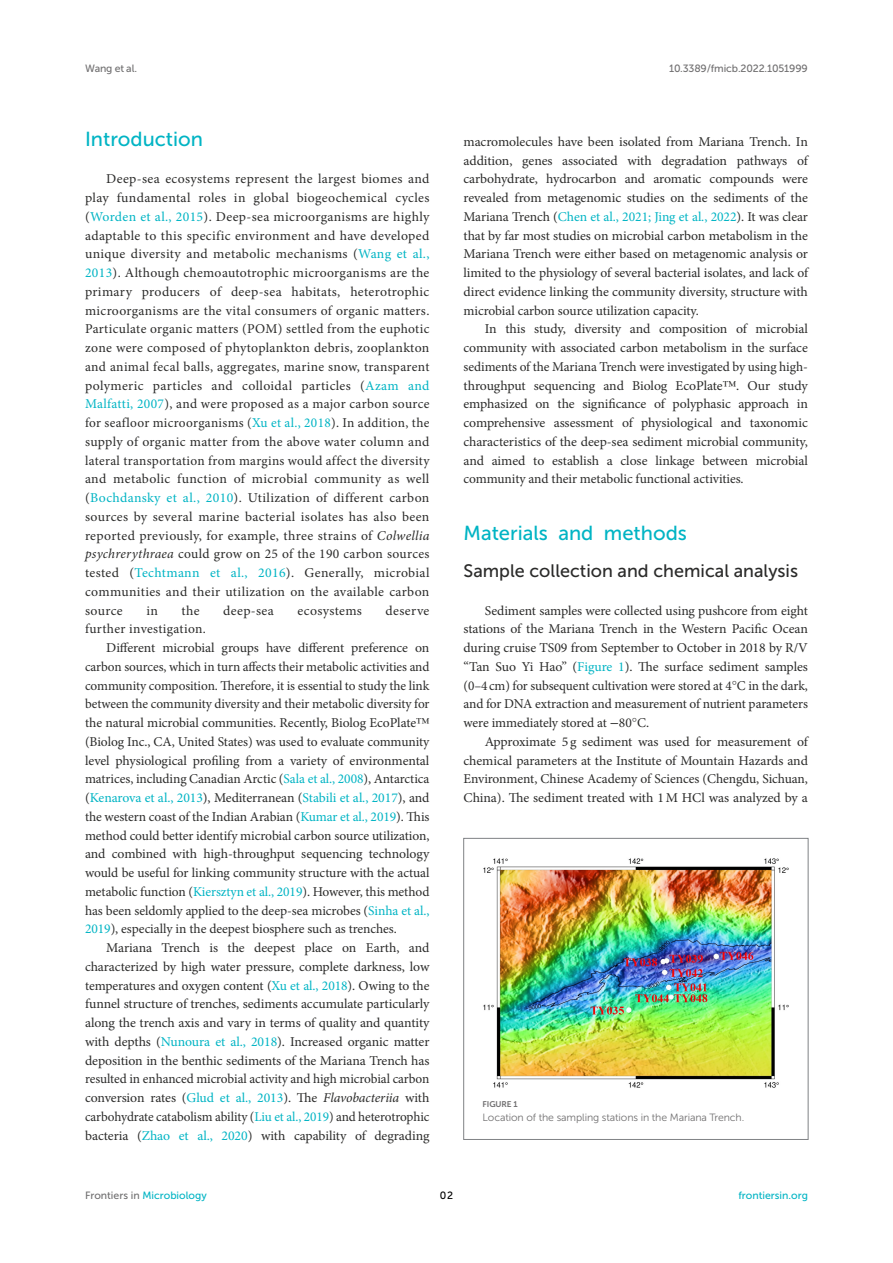
<style>
.page{position:relative;width:893px;height:1263px;background:#fff}
.page>*{position:absolute;margin:0;border:0;box-sizing:border-box;transform-origin:0 0}
.HEAD_1{font:20.25px "Museo Sans 500";color:#00b4c4}
.HEAD_2_after_HEAD_1{font:18px "Museo Sans 500";color:#2b2b2a}
.TEXT{font:13.5px/18.8px "Minion Pro";letter-spacing:-.005em;color:#2b2b2a;text-align:justify}
.TEXT_FLUSH{font:13.5px/18.8px "Minion Pro";letter-spacing:.02em;color:#2b2b2a;text-align:justify}
.FIG_LEG{font:10.5px "Museo Sans 300";letter-spacing:-.01em;color:#706f70}
.t1{font:10.5px "Museo Sans 500";color:#00b4c4}
.t2{font:10.5px "Museo Sans 500";letter-spacing:-.015em;color:#706f70}
.t3{font:10.5px "Museo Sans 500";color:#000}
.FIG_HD{font:8.25px "Museo Sans 700";letter-spacing:-.01em;color:#706f70}
.s1{color:#00b4c4}
.s2{font-style:italic}
.s3{font-family:"STIX"}
.s4{font-family:"STIX General"}
.s5{color:#706f70}
</style>
<div class="page">
<img style="left:483px;top:858px;width:306px;height:230px">
<div style="left:463px;top:838px;width:345px;height:302px;border:1px solid #808285"></div>
<p class="t2" style="left:85px;top:63px;width:53px">Wang et al.</p>
<p class="t2" style="left:669px;top:63px;width:140px">10.3389/fmicb.2022.1051999</p>
<p class="HEAD_1" style="left:85px;top:128px;width:120px">Introduction</p>
<p class="TEXT_FLUSH" style="left:85px;top:170px;width:346px;text-indent:21px">Deep-sea ecosystems represent the largest biomes and play fundamental roles in global biogeochemical cycles (<span class="s1">Worden et al., 2015</span>). Deep-sea microorganisms are highly adaptable to this specific environment and have developed unique diversity and metabolic mechanisms (<span class="s1">Wang et al., 2013</span>). Although chemoautotrophic microorganisms are the primary producers of deep-sea habitats, heterotrophic microorganisms are the vital consumers of organic matters.<br>Particulate organic matters (POM) settled from the euphotic zone were composed of phytoplankton debris, zooplankton and animal fecal balls, aggregates, marine snow, transparent polymeric particles and colloidal particles (<span class="s1">Azam and Malfatti, 2007</span>), and were proposed as a major carbon source for seafloor microorganisms (<span class="s1">Xu et al., 2018</span>). In addition, the supply of organic matter from the above water column and lateral transportation from margins would affect the diversity and metabolic function of microbial community as well (<span class="s1">Bochdansky et al., 2010</span>). Utilization of different carbon sources by several marine bacterial isolates has also been reported previously, for example, three strains of <span class="s2">Colwellia psychrerythraea</span> could grow on 25 of the 190 carbon sources tested (<span class="s1">Techtmann et al., 2016</span>). Generally, microbial communities and their utilization on the available carbon source</p>
<p class="TEXT_FLUSH" style="left:146px;top:601px;width:13px">in</p>
<p class="TEXT_FLUSH" style="left:182px;top:601px;width:20px">the</p>
<p class="TEXT_FLUSH" style="left:223px;top:601px;width:52px">deep-sea</p>
<p class="TEXT_FLUSH" style="left:298px;top:601px;width:66px">ecosystems</p>
<p class="TEXT_FLUSH" style="left:386px;top:601px;width:45px">deserve</p>
<p class="TEXT_FLUSH" style="left:85px;top:620px;width:122px">further investigation.</p>
<p class="TEXT" style="left:85px;top:638px;width:346px;text-indent:21px">Different microbial groups have different preference on carbon sources, which in turn affects their metabolic activities and community composition. Therefore, it is essential to study the link between the community diversity and their metabolic diversity for the natural microbial communities. Recently, Biolog EcoPlate<span class="s3">™ </span>(Biolog Inc., CA, United States) was used to evaluate community level physiological profiling from a variety of environmental matrices, including Canadian Arctic (<span class="s1">Sala et al., 2008</span>), Antarctica (<span class="s1">Kenarova et al., 2013</span>), Mediterranean (<span class="s1">Stabili et al., 2017</span>), and the western coast of the Indian Arabian (<span class="s1">Kumar et al., 2019</span>). This method could better identify microbial carbon source utilization, and combined with high-throughput sequencing technology would be useful for linking community structure with the actual metabolic function (<span class="s1">Kiersztyn et al., 2019</span>). However, this method has been seldomly applied to the deep-sea microbes (<span class="s1">Sinha et al., 2019</span>), especially in the deepest biosphere such as trenches.</p>
<p class="TEXT" style="left:85px;top:938px;width:346px;text-indent:21px">Mariana Trench is the deepest place on Earth, and characterized by high water pressure, complete darkness, low temperatures and oxygen content (<span class="s1">Xu et al., 2018</span>). Owing to the funnel structure of trenches, sediments accumulate particularly along the trench axis and vary in terms of quality and quantity with depths (<span class="s1">Nunoura et al., 2018</span>). Increased organic matter deposition in the benthic sediments of the Mariana Trench has resulted in enhanced microbial activity and high microbial carbon conversion rates (<span class="s1">Glud et al., 2013</span>). The <span class="s2">Flavobacteriia</span> with carbohydrate catabolism ability (<span class="s1">Liu et al., 2019</span>) and heterotrophic bacteria (<span class="s1">Zhao et al., 2020</span>) with capability of degrading</p>
<p class="TEXT" style="left:463px;top:132px;width:346px">macromolecules have been isolated from Mariana Trench. In addition, genes associated with degradation pathways of carbohydrate, hydrocarbon and aromatic compounds were revealed from metagenomic studies on the sediments of the Mariana Trench (<span class="s1">Chen et al., 2021; Jing et al., 2022</span>). It was clear that by far most studies on microbial carbon metabolism in the Mariana Trench were either based on metagenomic analysis or limited to the physiology of several bacterial isolates, and lack of direct evidence linking the community diversity, structure with microbial carbon source utilization capacity.</p>
<p class="TEXT" style="left:463px;top:320px;width:346px;text-indent:21px">In this study, diversity and composition of microbial community with associated carbon metabolism in the surface sediments of the Mariana Trench were investigated by using high&shy;throughput sequencing and Biolog EcoPlate<span class="s3">™</span>. Our study emphasized on the significance of polyphasic approach in comprehensive assessment of physiological and taxonomic characteristics of the deep-sea sediment microbial community, and aimed to establish a close linkage between microbial community and their metabolic functional activities.</p>
<p class="HEAD_1" style="left:463px;top:521px;width:225px">Materials and methods</p>
<p class="HEAD_2_after_HEAD_1" style="left:463px;top:561px;width:336px">Sample collection and chemical analysis</p>
<p class="TEXT_FLUSH" style="left:463px;top:601px;width:346px;text-indent:21px">Sediment samples were collected using pushcore from eight stations of the Mariana Trench in the Western Pacific Ocean during cruise TS09 from September to October in 2018 by R/V “Tan Suo Yi Hao” (<span class="s1">Figure 1</span>). The surface sediment samples (0–4cm) for subsequent cultivation were stored at 4<span class="s3">°</span>C in the dark, and for DNA extraction and measurement of nutrient parameters were immediately stored at <span class="s4">−</span>80<span class="s3">°</span>C.</p>
<p class="TEXT" style="left:463px;top:732px;width:346px;text-indent:21px">Approximate 5g sediment was used for measurement of chemical parameters at the Institute of Mountain Hazards and Environment, Chinese Academy of Sciences (Chengdu, Sichuan, China). The sediment treated with 1M HCl was analyzed by a</p>
<p class="FIG_HD" style="left:483px;top:1099px;width:37px">FIGURE 1</p>
<p class="FIG_LEG" style="left:483px;top:1111px;width:263px">Location of the sampling stations in the Mariana Trench.</p>
<p class="t1" style="left:85px;top:1190px;width:123px"><span class="s5">Frontiers in</span> Microbiology</p>
<p class="t3" style="left:440px;top:1190px;width:15px">02</p>
<p class="t1" style="left:738px;top:1190px;width:71px">frontiersin.org</p>
</div>
